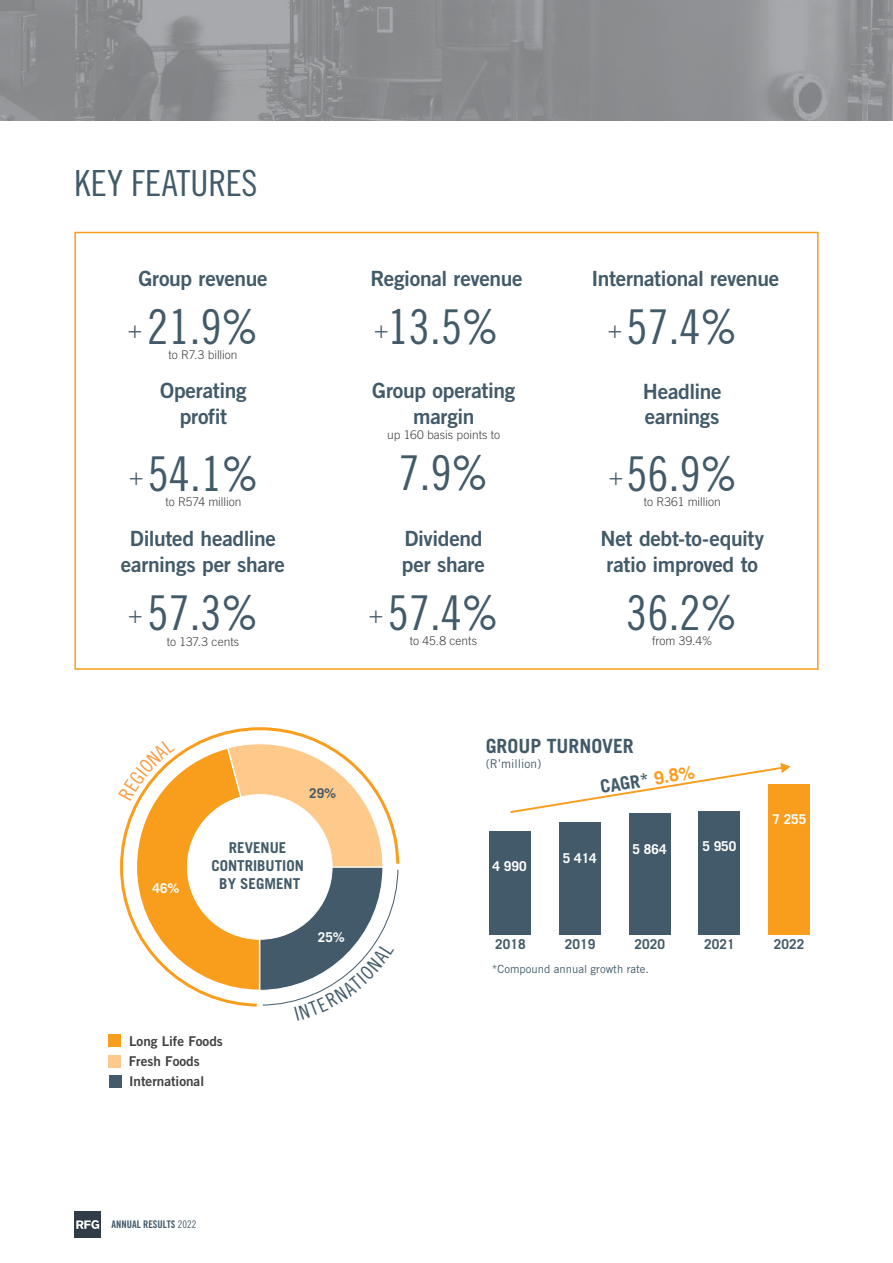
<style>
.page{position:relative;width:893px;height:1263px;background:#fff}
.page>*{position:absolute;margin:0;border:0;box-sizing:border-box;transform-origin:0 0}
.t1{font:48px "Trade Gothic LT Std Cn 18";color:#425a69}
.t2{font:36px "Trade Gothic LT Std Cn 18";color:#425a69}
.t3{font:300 24px "Trade Gothic LT Std";color:#425a69}
.t4{font:21px/25.2px "Trade Gothic LT Std Bd 2";letter-spacing:-.015em;color:#425a69}
.t5{font:700 19.65px "Trade Gothic LT Std";color:#425a69}
.t6{font:700 18.15px "Trade Gothic LT Std";color:#425a69}
.t7{font:700 15px/18px "Trade Gothic LT Std";color:#425a69;text-align:center}
.t8{font:700 13.65px "Trade Gothic LT Std";color:#425a69}
.t9{font:13.5px/20.2px "Trade Gothic LT Std Bd 2";color:#414042}
.t10{font:700 13.5px "Trade Gothic LT Std";color:#fff}
.t11{font:700 13.5px "Trade Gothic LT Std";color:#425a69}
.t12{font:300 12px "Trade Gothic LT Std";color:#414042}
.t13{font:12px "Trade Gothic LT Std";color:#425a69}
.t14{font:11.25px "Trade Gothic LT Std";color:#425a69}
.t15{font:10.5px "Trade Gothic LT Std Bd Cn 20";color:#425a69}
.s1{font-family:"Trade Gothic LT Std Cn 18"}
.s2{color:#f99d1c}
</style>
<div class="page">
<div style="left:74px;top:232px;width:745px;height:438px;border:2px solid #f99d1c"></div>
<img style="left:0;top:0;width:893px;height:120px">
<div style="left:109px;top:1034px;width:12px;height:13px;background:#f99d1c"></div>
<div style="left:108px;top:1055px;width:13px;height:12px;background:#feca8b"></div>
<div style="left:109px;top:1075px;width:12px;height:12px;background:#425a69"></div>
<svg style="left:510px;top:763px;width:281px;height:50px"></svg>
<div style="left:489px;top:831px;width:42px;height:104px;background:#425a69"></div>
<div style="left:559px;top:822px;width:42px;height:113px;background:#425a69"></div>
<div style="left:629px;top:813px;width:42px;height:122px;background:#425a69"></div>
<div style="left:698px;top:811px;width:42px;height:124px;background:#425a69"></div>
<div style="left:768px;top:784px;width:42px;height:151px;background:#f99d1c"></div>
<svg style="left:74px;top:1211px;width:27px;height:27px"></svg>
<svg style="left:120px;top:730px;width:279px;height:277px"></svg>
<h2 class="t2" style="left:74px;top:162px;width:184px">KEY FEATURES</h2>
<p class="t4" style="left:138px;top:265px;width:131px">Group revenue</p>
<h1 class="t1" style="left:147px;top:298px;width:113px">21.9%</h1>
<p class="t12" style="left:168px;top:348px;width:71px">to R7.3 billion</p>
<p class="t4" style="left:371px;top:265px;width:154px">Regional revenue</p>
<h1 class="t1" style="left:387px;top:298px;width:113px">13.5%</h1>
<p class="t4" style="left:592px;top:265px;width:189px">International revenue</p>
<h1 class="t1" style="left:626px;top:298px;width:113px">57.4%</h1>
<p class="t3" style="left:128px;top:315px;width:16px">+</p>
<p class="t3" style="left:374px;top:315px;width:16px">+</p>
<p class="t3" style="left:608px;top:315px;width:16px">+</p>
<p class="t4" style="left:160px;top:378px;width:88px;text-align:center">Operating profit</p>
<h1 class="t1" style="left:147px;top:445px;width:113px">54.1%</h1>
<p class="t12" style="left:165px;top:494px;width:78px">to R574 million</p>
<p class="t3" style="left:129px;top:462px;width:16px">+</p>
<p class="t4" style="left:372px;top:378px;width:145px;text-align:center">Group operating margin</p>
<p class="t12" style="left:387px;top:427px;width:115px">up 160 basis points to</p>
<h1 class="t1" style="left:398px;top:445px;width:92px">7.9%</h1>
<p class="t4" style="left:643px;top:378px;width:80px">Headline earnings</p>
<h1 class="t1" style="left:626px;top:445px;width:113px">56.9%</h1>
<p class="t12" style="left:644px;top:494px;width:78px">to R361 million</p>
<p class="t3" style="left:609px;top:462px;width:16px">+</p>
<p class="t4" style="left:121px;top:526px;width:166px;text-align:center">Diluted headline earnings per share</p>
<h1 class="t1" style="left:147px;top:584px;width:113px">57.3%</h1>
<p class="t12" style="left:167px;top:635px;width:74px">to 137.3 cents</p>
<p class="t3" style="left:128px;top:600px;width:16px">+</p>
<p class="t3" style="left:369px;top:600px;width:16px">+</p>
<p class="t4" style="left:402px;top:526px;width:85px">Dividend per share</p>
<h1 class="t1" style="left:387px;top:584px;width:113px">57.4%</h1>
<p class="t12" style="left:410px;top:633px;width:69px">to 45.8 cents</p>
<p class="t4" style="left:600px;top:526px;width:165px">Net debt-to-equity ratio improved to</p>
<h1 class="t1" style="left:626px;top:584px;width:113px">36.2%</h1>
<p class="t12" style="left:652px;top:633px;width:62px">from 39.4%</p>
<p class="t10" style="left:153px;top:880px;width:29px">46%</p>
<p class="t11" style="left:309px;top:784px;width:29px">29%</p>
<p class="t7" style="left:211px;top:838px;width:94px">REVENUE<br>CONTRIBUTION<br>BY SEGMENT</p>
<p class="t10" style="left:318px;top:928px;width:29px">25%</p>
<p class="t9" style="left:129px;top:1030px;width:96px">Long Life Foods<br>Fresh Foods<br>International</p>
<p class="t15" style="left:112px;top:1218px;width:86px">ANNUAL RESULTS <span class="s1">2022</span></p>
<p class="t5" style="left:486px;top:734px;width:150px">GROUP TURNOVER</p>
<p class="t13" style="left:486px;top:756px;width:57px">(R’million)</p>
<p class="t6" style="left:599px;top:776px;width:97px;rotate:-9deg">CAGR* <span class="s2">9.8%</span></p>
<p class="t10" style="left:493px;top:858px;width:35px">4 990</p>
<p class="t10" style="left:563px;top:850px;width:35px">5 414</p>
<p class="t10" style="left:633px;top:840px;width:35px">5 864</p>
<p class="t10" style="left:702px;top:838px;width:35px">5 950</p>
<p class="t10" style="left:772px;top:811px;width:35px">7 255</p>
<p class="t8" style="left:495px;top:936px;width:32px">2018</p>
<p class="t8" style="left:565px;top:936px;width:32px">2019</p>
<p class="t8" style="left:635px;top:936px;width:32px">2020</p>
<p class="t8" style="left:704px;top:936px;width:32px">2021</p>
<p class="t8" style="left:774px;top:936px;width:32px">2022</p>
<p class="t14" style="left:492px;top:962px;width:159px">*Compound annual growth rate.</p>
</div>
